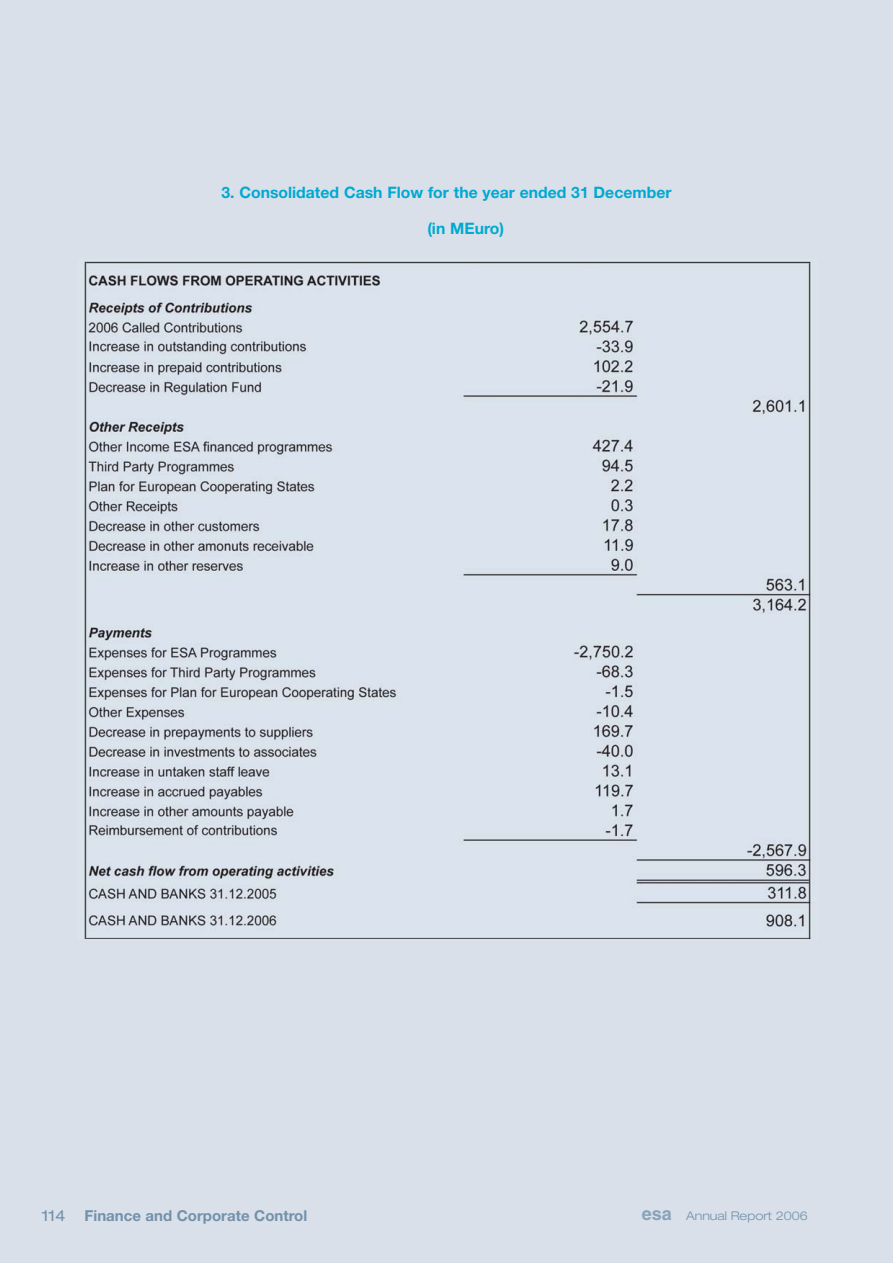
<style>
.page{position:relative;width:893px;height:1263px;background:#fff}
.page>*{position:absolute;margin:0;border:0;box-sizing:border-box;transform-origin:0 0}
.t1{font:700 15.75px "Helvetica Neue LT Std";color:#00a9d2}
.t2{font:700 15px "Helvetica Neue LT Std";color:#7291aa}
.t3{font:expanded 15px "Helvetica Neue LT Std";color:#7291aa}
.t4{font:300 expanded 12px "Helvetica Neue LT Std";color:#7291aa}
.s1{font-family:"Helvetica LT Std";font-weight:700;font-stretch:normal;font-size:18px;color:#89a4ba}
</style>
<div class="page">
<div style="left:0;top:0;width:892px;height:1263px;background:#d9e0e9"></div>
<p class="t1" style="left:221px;top:187px;width:451px">3. Consolidated Cash Flow for the year ended 31 December</p>
<p class="t1" style="left:427px;top:223px;width:78px">(in MEuro)</p>
<p class="t3" style="left:42px;top:1210px;width:25px">114</p>
<p class="t2" style="left:85px;top:1210px;width:224px">Finance and Corporate Control</p>
<p class="t4" style="left:642px;top:1211px;width:167px"><span class="s1">esa</span> Annual Report 2006</p>
</div>
